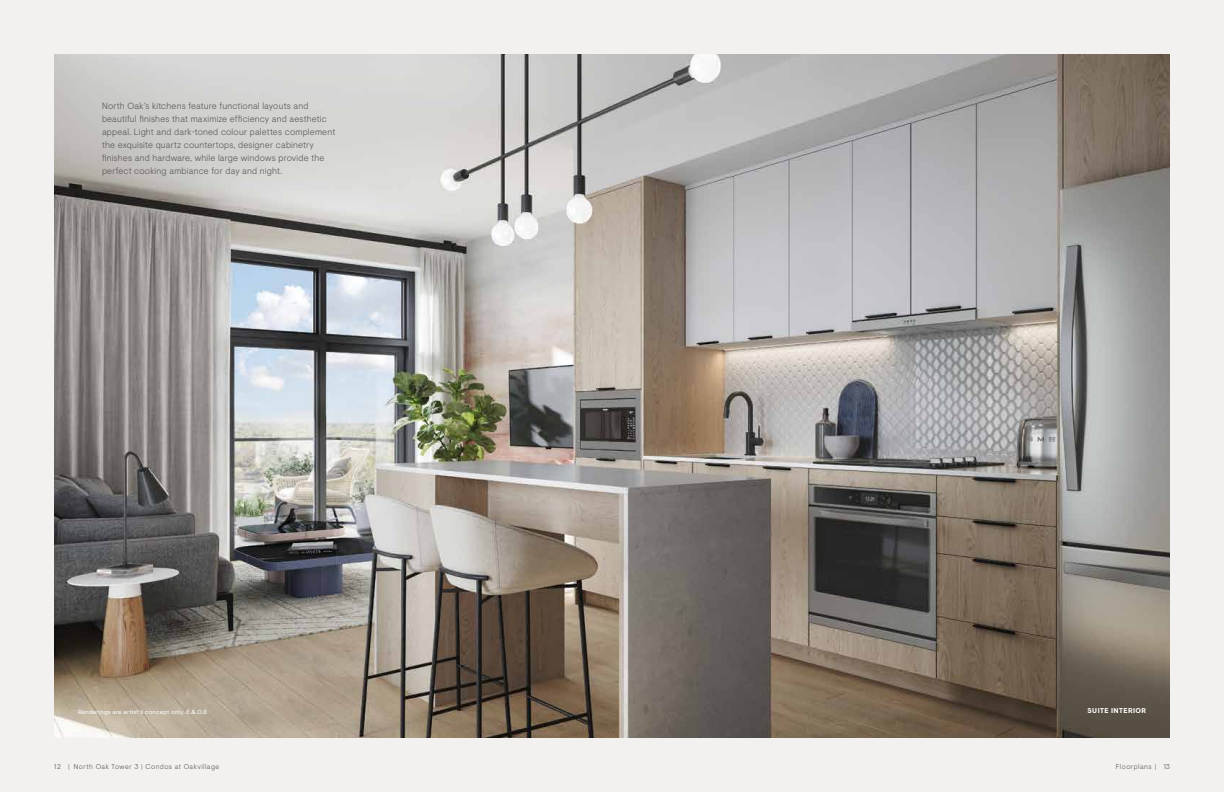
<style>
.page{position:relative;width:1224px;height:792px;background:#f3f1ef}
.page>*{position:absolute;margin:0;border:0;box-sizing:border-box;transform-origin:0 0}
.t1{font:300 9px/13px "Visuelt";letter-spacing:.02em;color:#58595b}
.t2{font:300 7px "Visuelt";letter-spacing:.07em;color:#58595b}
.t3{font:700 7px "Visuelt";letter-spacing:.065em;color:#fff}
.t4{font:6px "Visuelt";letter-spacing:.04em;color:#fff}
</style>
<div class="page">
<img style="left:54px;top:54px;width:1116px;height:684px">
<p class="t1" style="left:102px;top:100px;width:235px">North Oak’s kitchens feature functional layouts and beautiful finishes that maximize efficiency and aesthetic appeal. Light and dark-toned colour palettes complement the exquisite quartz countertops, designer cabinetry finishes and hardware, while large windows provide the perfect cooking ambiance for day and night.</p>
<p class="t4" style="left:78px;top:710px;width:131px">Renderings are artist’s concept only. E.&amp;.O.E</p>
<p class="t3" style="left:1088px;top:707px;width:60px">SUITE INTERIOR</p>
<p class="t2" style="left:54px;top:763px;width:167px">12 | North Oak Tower 3 | Condos at Oakvillage</p>
<p class="t2" style="left:1116px;top:763px;width:56px">Floorplans | 13</p>
</div>
